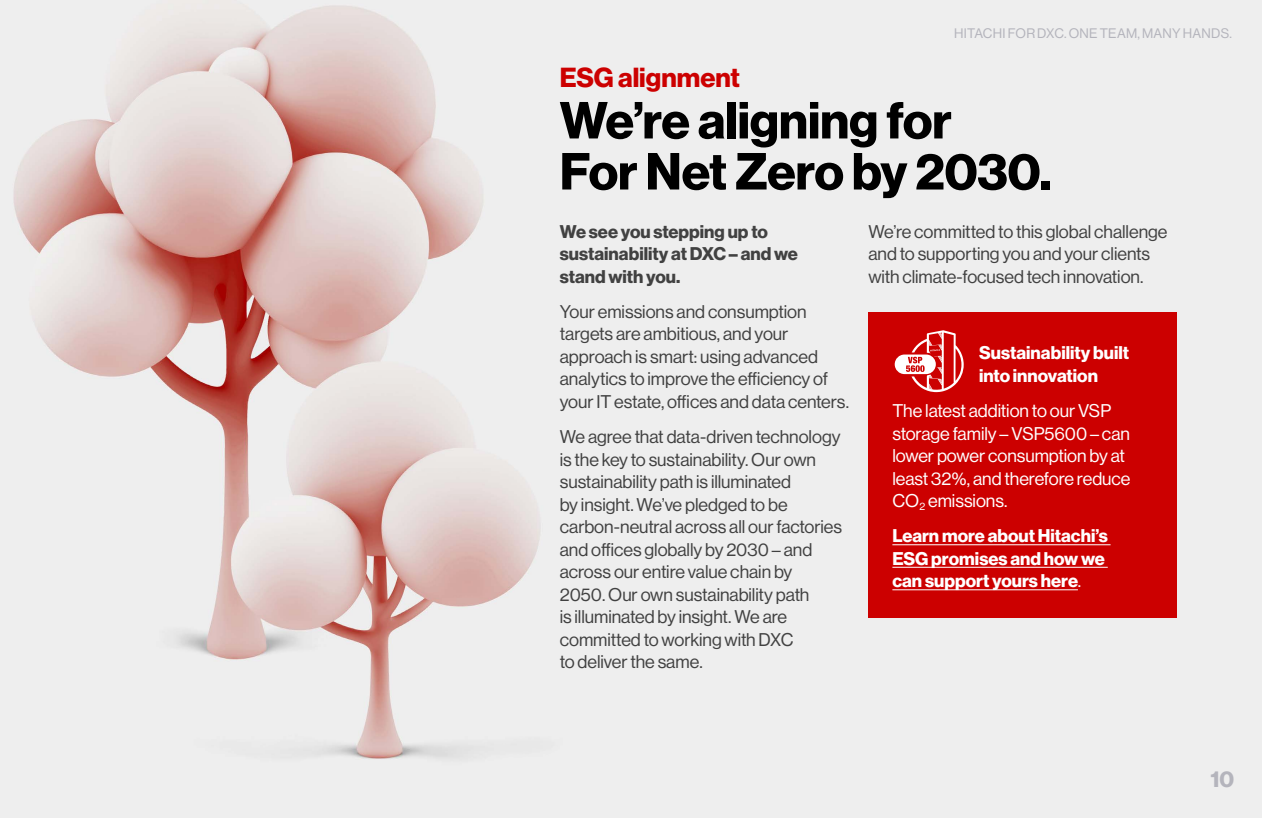
<style>
.page{position:relative;width:1262px;height:818px;background:#eee}
.page>*{position:absolute;margin:0;border:0;box-sizing:border-box;transform-origin:0 0}
.t1{font:51px/51px "N Haas Grotesk DS Pro 75 Bd";letter-spacing:-.005em;color:#000}
.t2{font:27px "N Haas Grotesk DS Pro 75 Bd";color:#c00}
.t3{font:22.5px "N Haas Grotesk DS Pro 75 Bd";color:#b4b4bc}
.t4{font:18px/22.5px "N Haas Grotesk DS Pro 55 Rg";color:#414141}
.t5{font:18px/22.5px "N Haas Grotesk DS Pro 55 Rg";color:#fff}
.t6{font:18px/22.5px "N Haas Grotesk DS Pro 75 Bd";color:#fff}
.t7{font:18px/22.5px "N Haas Grotesk DS Pro 75 Bd";color:#414141}
.t8{font:13.5px "N Haas Grotesk DS Pro 55 Rg";letter-spacing:.02em;color:#b4b4bc}
.s1{font-family:"N Haas Grotesk DS Pro 55 Rg"}
</style>
<div class="page">
<img style="left:13px;top:5px;width:527px;height:754px">
<div style="left:868px;top:312px;width:309px;height:305px;background:#c00"></div>
<hr style="left:892px;top:544px;width:218px;height:1px;background:#fff">
<hr style="left:892px;top:567px;width:215px;height:1px;background:#fff">
<hr style="left:892px;top:589px;width:185px;height:1px;background:#fff">
<svg style="left:894px;top:330px;width:69px;height:62px"></svg>
<p class="t8" style="left:954px;top:26px;width:279px">HITACHI FOR DXC. ONE TEAM, MANY HANDS.</p>
<h2 class="t2" style="left:560px;top:62px;width:182px">ESG alignment</h2>
<h1 class="t1" style="left:560px;top:96px;width:493px">We’re aligning for<br>For Net Zero by 2030.</h1>
<p class="t7" style="left:560px;top:220px;width:240px">We see you stepping up to sustainability at DXC – and we stand with you.</p>
<p class="t4" style="left:560px;top:300px;width:291px">Your emissions and consumption targets are ambitious, and your approach is smart: using advanced analytics to improve the efficiency of your IT estate, offices and data centers.</p>
<p class="t4" style="left:560px;top:425px;width:284px">We agree that data-driven technology is the key to sustainability. Our own sustainability path is illuminated<br>by insight. We’ve pledged to be carbon-neutral across all our factories and offices globally by 2030 – and across our entire value chain by 2050. Our own sustainability path<br>is illuminated by insight. We are committed to working with DXC<br>to deliver the same.</p>
<p class="t4" style="left:868px;top:220px;width:301px">We’re committed to this global challenge and to supporting you and your clients with climate-focused tech innovation.</p>
<p class="t6" style="left:979px;top:342px;width:151px">Sustainability built into innovation</p>
<p class="t5" style="left:892px;top:399px;width:240px">The latest addition to our VSP storage family – VSP5600 – can lower power consumption by at least 32%, and therefore reduce<br>CO<sub>2</sub> emissions.</p>
<p class="t6" style="left:892px;top:525px;width:217px">Learn more about Hitachi’s<br>ESG promises and how we can support yours here<span class="s1">.</span></p>
<p class="t3" style="left:1210px;top:766px;width:25px">10</p>
</div>
